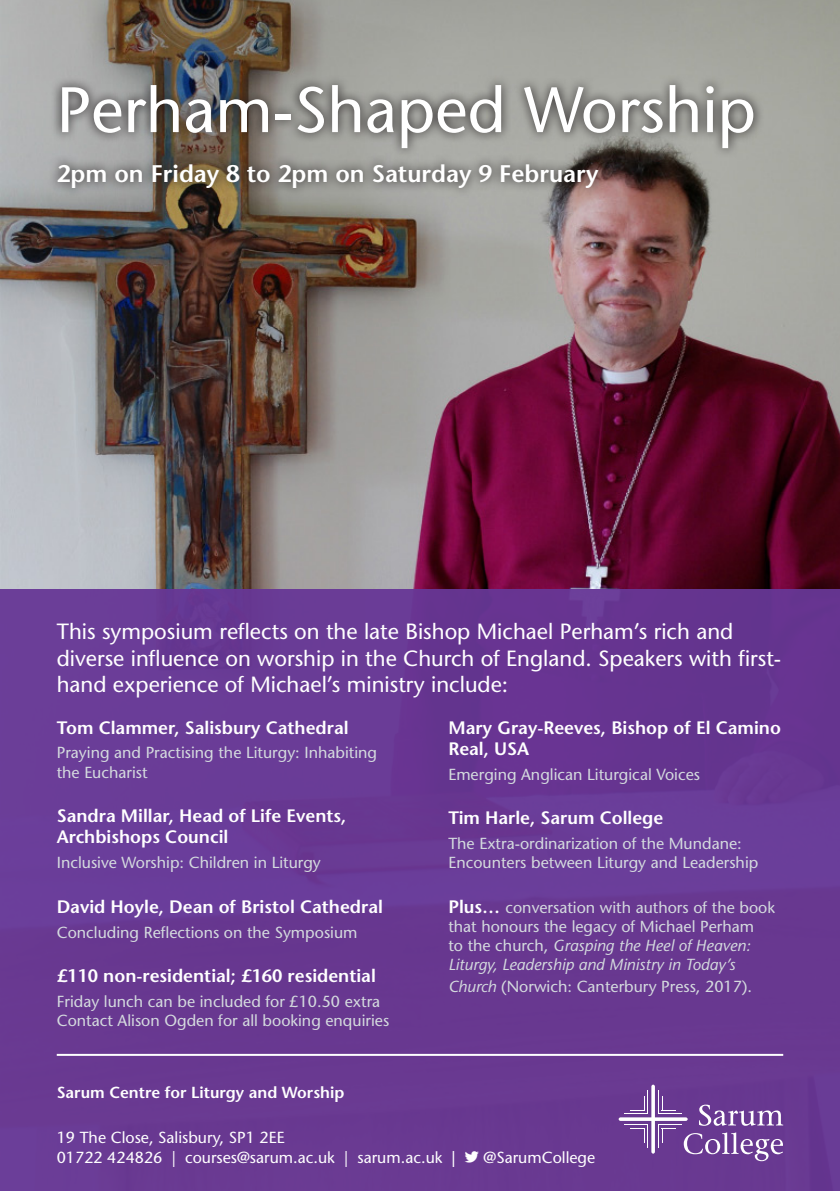
<style>
.page{position:relative;width:840px;height:1191px;background:#fff}
.page>*{position:absolute;margin:0;border:0;box-sizing:border-box;transform-origin:0 0}
.t1{font:500 64px "Stone Sans Std";color:#fff}
.t2{font:600 24px "Stone Sans Std";color:#fff}
.t3{font:500 22px/26.4px "Stone Sans Std";color:#fff}
.t4{font:600 18px/21.6px "Stone Sans Std";color:#fff}
.t5{font:500 16px/19.2px "Stone Sans Std";color:#d4dade}
.t6{font:500 16px "Stone Sans Std";color:#fff}
.t7{font:600 16px "Stone Sans Std";color:#fff}
.s1{font-weight:600;font-size:18px;color:#fff}
.s2{font-style:italic}
.s3{font-weight:600}
</style>
<div class="page">
<img style="left:0;top:0;width:839px;height:590px">
<div style="left:0;top:590px;width:839px;height:601px;background:#673796"></div>
<svg style="left:51px;top:75px;width:712px;height:83px"></svg>
<svg style="left:624px;top:1090px;width:24px;height:24px"></svg>
<svg style="left:624px;top:1124px;width:24px;height:23px"></svg>
<svg style="left:658px;top:1090px;width:124px;height:71px"></svg>
<hr style="left:651px;top:1084px;width:3px;height:69px;background:#fff;border-radius:2px">
<svg style="left:618px;top:1117px;width:69px;height:4px"></svg>
<svg style="left:48px;top:154px;width:559px;height:44px"></svg>
<hr style="left:57px;top:1053px;width:725px;height:2px;background:#fff">
<p class="t1" style="left:57px;top:72px;width:700px">Perham-Shaped Worship</p>
<p class="t2" style="left:57px;top:159px;width:543px">2pm on Friday 8 to 2pm on Saturday 9 February</p>
<p class="t3" style="left:57px;top:618px;width:725px">This symposium reflects on the late Bishop Michael Perham’s rich and diverse influence on worship in the Church of England. Speakers with first&shy;hand experience of Michael’s ministry include:</p>
<p class="t4" style="left:57px;top:716px;width:293px">Tom Clammer, Salisbury Cathedral</p>
<p class="t5" style="left:57px;top:743px;width:321px">Praying and Practising the Liturgy: Inhabiting the Eucharist</p>
<p class="t4" style="left:57px;top:804px;width:291px">Sandra Millar, Head of Life Events,<br>Archbishops Council</p>
<p class="t5" style="left:57px;top:853px;width:265px">Inclusive Worship: Children in Liturgy</p>
<p class="t4" style="left:57px;top:895px;width:327px">David Hoyle, Dean of Bristol Cathedral</p>
<p class="t5" style="left:57px;top:922px;width:302px">Concluding Reflections on the Symposium</p>
<p class="t4" style="left:57px;top:964px;width:320px">£110 non-residential; £160 residential</p>
<p class="t5" style="left:57px;top:991px;width:334px">Friday lunch can be included for £10.50 extra<br>Contact Alison Ogden for all booking enquiries</p>
<p class="t7" style="left:57px;top:1082px;width:289px">Sarum Centre for Liturgy and Worship</p>
<p class="t4" style="left:448px;top:716px;width:334px">Mary Gray-Reeves, Bishop of El Camino<br>Real, USA</p>
<p class="t5" style="left:448px;top:765px;width:253px">Emerging Anglican Liturgical Voices</p>
<p class="t4" style="left:448px;top:807px;width:216px">Tim Harle, Sarum College</p>
<p class="t5" style="left:448px;top:834px;width:311px">The Extra-ordinarization of the Mundane:<br>Encounters between Liturgy and Leadership</p>
<p class="t5" style="left:448px;top:897px;width:328px"><span class="s1">Plus…</span> conversation with authors of the book that honours the legacy of Michael Perham<br>to the church, <span class="s2">Grasping the Heel of Heaven:<br>Liturgy, Leadership and Ministry in Today’s</span></p>
<p class="t5" style="left:448px;top:976px;width:305px"><span class="s2">Church</span> (Norwich: Canterbury Press, 2017).</p>
<p class="t6" style="left:57px;top:1128px;width:229px">19 The Close, Salisbury, SP1 2EE</p>
<p class="t6" style="left:57px;top:1147px;width:400px">01722 424826 | courses@sarum.ac.uk | sarum.ac.uk <span class="s3">|</span></p>
<p class="t6" style="left:483px;top:1147px;width:113px">@SarumCollege</p>
</div>
